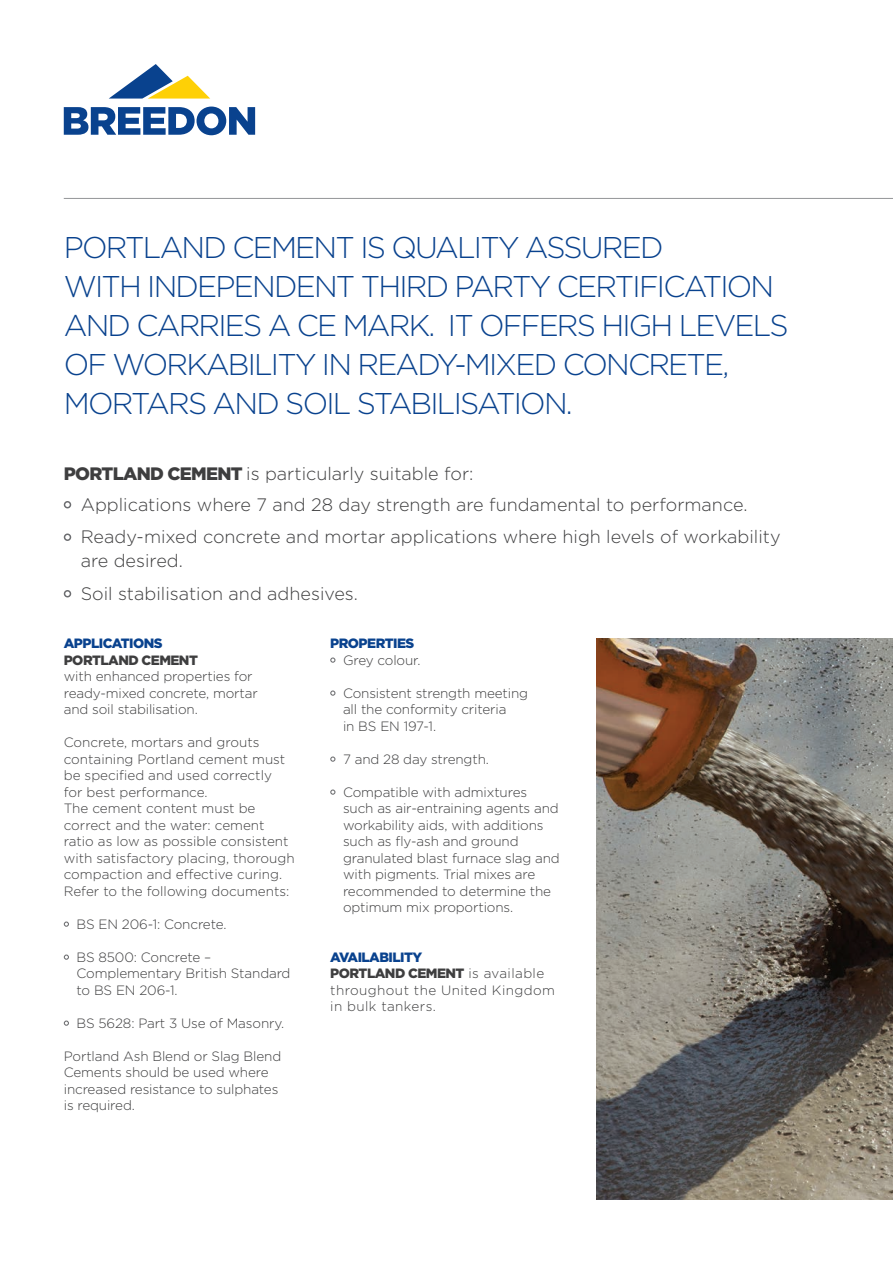
<style>
.page{position:relative;width:893px;height:1263px;background:#fff}
.page>*{position:absolute;margin:0;border:0;box-sizing:border-box;transform-origin:0 0}
.t1{font:300 30px/39px "Gotham";letter-spacing:-.06em;color:#09428e}
.t2{font:300 18px/30.3px "Gotham";color:#3e3e3f}
.t3{font:300 13.5px/16.5px "Gotham";letter-spacing:-.01em;color:#3e3e3f}
.t4{font:300 13.5px/16.5px "Gotham";letter-spacing:.03em;color:#3e3e3f}
.t5{font:900 13.5px "Gotham";letter-spacing:-.04em;color:#09428e}
.t6{font:900 13.5px "Gotham";letter-spacing:-.04em;color:#3e3e3f}
.s1{font-weight:900}
.s2{font-weight:900;color:#09428e}
</style>
<div class="page">
<img style="left:597px;top:638px;width:296px;height:561px">
<hr style="left:64px;top:198px;width:829px;height:1px;background:#939598">
<div style="left:64px;top:501px;width:7px;height:7px;border:2px solid #6c6d70;border-radius:50%"></div>
<div style="left:64px;top:533px;width:7px;height:8px;border:2px solid #6c6d70;border-radius:50%"></div>
<div style="left:64px;top:590px;width:7px;height:7px;border:2px solid #6c6d70;border-radius:50%"></div>
<svg style="left:64px;top:921px;width:5px;height:6px"></svg>
<svg style="left:64px;top:954px;width:5px;height:6px"></svg>
<svg style="left:64px;top:1020px;width:5px;height:6px"></svg>
<svg style="left:330px;top:657px;width:5px;height:6px"></svg>
<svg style="left:330px;top:690px;width:5px;height:6px"></svg>
<svg style="left:330px;top:756px;width:5px;height:6px"></svg>
<svg style="left:330px;top:789px;width:5px;height:6px"></svg>
<svg style="left:109px;top:64px;width:101px;height:35px"></svg>
<svg style="left:64px;top:107px;width:191px;height:28px"></svg>
<h1 class="t1" style="left:64px;top:227px;width:727px">PORTLAND CEMENT IS QUALITY ASSURED<br>WITH INDEPENDENT THIRD PARTY CERTIFICATION AND CARRIES A CE MARK. IT OFFERS HIGH LEVELS OF WORKABILITY IN READY-MIXED CONCRETE, MORTARS AND SOIL STABILISATION.</h1>
<h2 class="t2" style="left:81px;top:458px;width:668px;text-indent:-17px"><span class="s1">PORTLAND CEMENT</span> is particularly suitable for:<br>Applications where 7 and 28 day strength are fundamental to performance.</h2>
<h2 class="t2" style="left:81px;top:524px;width:701px;line-height:24px">Ready-mixed concrete and mortar applications where high levels of workability are desired.</h2>
<h2 class="t2" style="left:81px;top:578px;width:279px">Soil stabilisation and adhesives.</h2>
<p class="t5" style="left:64px;top:635px;width:100px">APPLICATIONS</p>
<p class="t6" style="left:64px;top:652px;width:136px">PORTLAND CEMENT</p>
<p class="t3" style="left:64px;top:668px;width:196px">with enhanced properties for ready-mixed concrete, mortar and soil stabilisation.</p>
<p class="t3" style="left:64px;top:734px;width:232px">Concrete, mortars and grouts containing Portland cement must be specified and used correctly<br>for best performance.<br>The cement content must be correct and the water: cement ratio as low as possible consistent with satisfactory placing, thorough compaction and effective curing.<br>Refer to the following documents:</p>
<p class="t3" style="left:77px;top:915px;width:151px">BS EN 206-1: Concrete.</p>
<p class="t3" style="left:77px;top:948px;width:216px">BS 8500: Concrete –<br>Complementary British Standard to BS EN 206-1.</p>
<p class="t3" style="left:77px;top:1014px;width:209px">BS 5628: Part 3 Use of Masonry.</p>
<p class="t3" style="left:64px;top:1047px;width:219px">Portland Ash Blend or Slag Blend<br>Cements should be used where increased resistance to sulphates is required.</p>
<p class="t5" style="left:330px;top:635px;width:86px">PROPERTIES</p>
<p class="t3" style="left:343px;top:651px;width:79px">Grey colour.</p>
<p class="t3" style="left:343px;top:684px;width:187px">Consistent strength meeting all the conformity criteria<br>in BS EN 197-1.</p>
<p class="t3" style="left:343px;top:750px;width:147px">7 and 28 day strength.</p>
<p class="t3" style="left:343px;top:783px;width:218px">Compatible with admixtures such as air-entraining agents and workability aids, with additions such as fly-ash and ground granulated blast furnace slag and with pigments. Trial mixes are recommended to determine the optimum mix proportions.</p>
<p class="t4" style="left:330px;top:948px;width:226px"><span class="s2">AVAILABILITY<br></span><span class="s1">PORTLAND CEMENT</span> is available throughout the United Kingdom in bulk tankers.</p>
</div>
